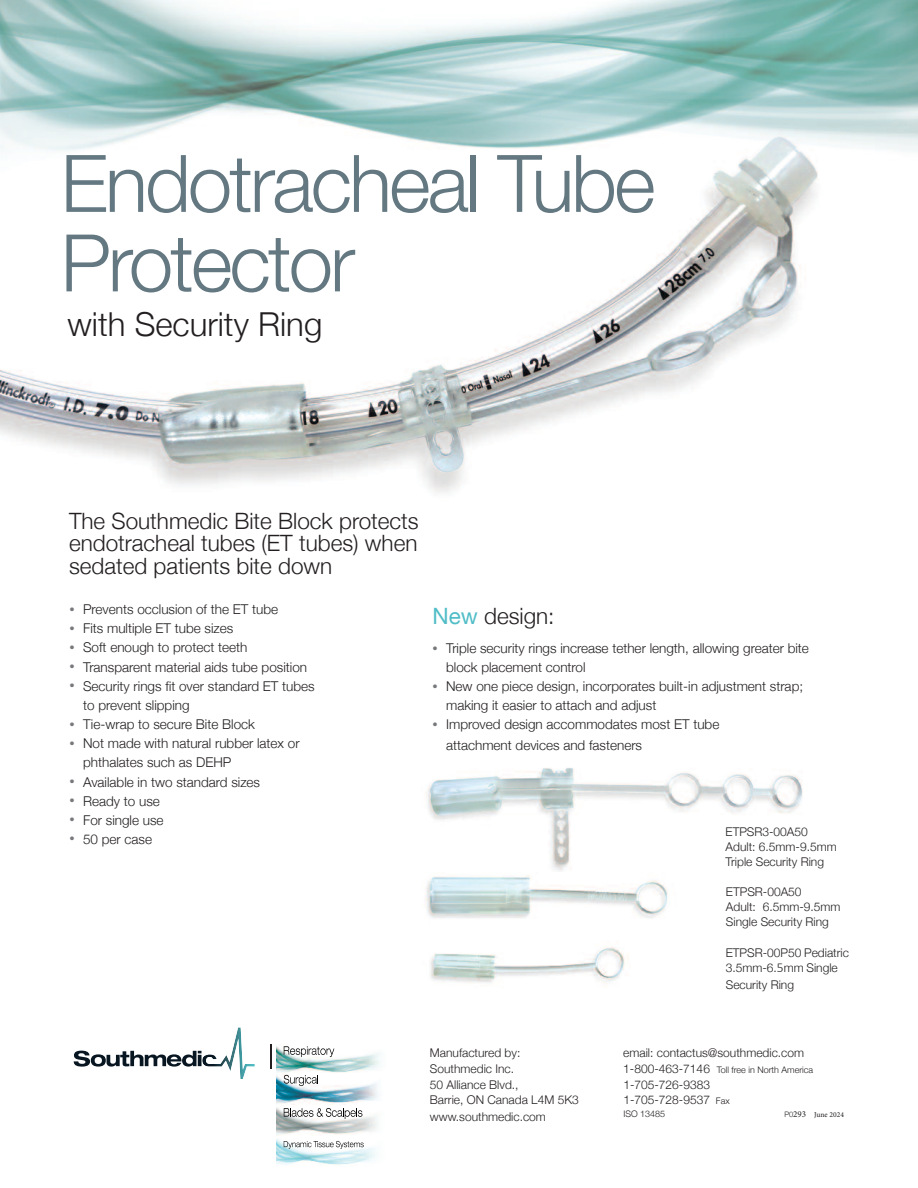
<style>
.page{position:relative;width:918px;height:1188px;background:#fff}
.page>*{position:absolute;margin:0;border:0;box-sizing:border-box;transform-origin:0 0}
.t1{font:300 79.5px/79.5px "Helvetica Neue";letter-spacing:-.035em;color:#647882}
.t2{font:300 33px "Helvetica Neue";color:#231f20}
.t3{font:300 22.5px/22.5px "Helvetica Neue";color:#231f20;text-align:justify}
.t4{font:300 13.5px/19.2px "Helvetica Neue";color:#231f20}
.t5{font:300 12px/15px "Helvetica Neue";color:#231f20}
.t6{font:300 9px "Helvetica Neue";color:#231f20}
.t7{font:7.5px "Minion Pro";letter-spacing:-.005em;color:#231f20}
.s1{font-size:10.5px;color:#76787b}
.s2{font-weight:400;color:#50bdc7}
.s3{font-family:"Calibri";font-size:13.5px}
.s4{font-size:12px}
.s5{font-size:9px}
.s6{font-family:"Helvetica Neue";font-weight:300}
</style>
<div class="page">
<img style="left:0;top:0;width:918px;height:493px">
<img style="left:427px;top:768px;width:376px;height:103px">
<img style="left:426px;top:875px;width:242px;height:108px">
<svg style="left:74px;top:1027px;width:181px;height:52px"></svg>
<img style="left:276px;top:1046px;width:105px;height:89px">
<svg style="left:284px;top:1075px;width:35px;height:11px"></svg>
<svg style="left:284px;top:1046px;width:50px;height:11px"></svg>
<svg style="left:284px;top:1108px;width:78px;height:11px"></svg>
<img style="left:276px;top:1139px;width:100px;height:26px">
<svg style="left:284px;top:1141px;width:80px;height:8px"></svg>
<svg style="left:270px;top:1044px;width:1px;height:24px"></svg>
<h1 class="t1" style="left:61px;top:151px;width:596px">Endotracheal Tube<br>Protector</h1>
<h2 class="t2" style="left:67px;top:312px;width:256px">with Security Ring</h2>
<h3 class="t3" style="left:69px;top:511px;width:351px">The Southmedic Bite Block protects endotracheal tubes (ET tubes) when sedated patients bite down</h3>
<p class="t4" style="left:69px;top:601px;width:210px"><span class="s1">•</span> Prevents occlusion of the ET tube</p>
<p class="t4" style="left:69px;top:620px;width:165px"><span class="s1">•</span> Fits multiple ET tube sizes</p>
<p class="t4" style="left:69px;top:639px;width:179px"><span class="s1">•</span> Soft enough to protect teeth</p>
<p class="t4" style="left:69px;top:659px;width:239px"><span class="s1">•</span> Transparent material aids tube position</p>
<p class="t4" style="left:83px;top:678px;width:233px;text-indent:-14px"><span class="s1">•</span> Security rings fit over standard ET tubes to prevent slipping</p>
<p class="t4" style="left:69px;top:716px;width:187px"><span class="s1">•</span> Tie-wrap to secure Bite Block</p>
<p class="t4" style="left:83px;top:735px;width:218px;text-indent:-14px"><span class="s1">•</span> Not made with natural rubber latex or phthalates such as DEHP</p>
<p class="t4" style="left:69px;top:773px;width:192px"><span class="s1">•</span> Available in two standard sizes</p>
<p class="t4" style="left:69px;top:793px;width:92px"><span class="s1">•</span> Ready to use</p>
<p class="t4" style="left:69px;top:812px;width:96px"><span class="s1">•</span> For single use</p>
<p class="t4" style="left:69px;top:831px;width:84px"><span class="s1">•</span> 50 per case</p>
<h3 class="t3" style="left:432px;top:607px;width:124px"><span class="s2">New</span> design:</h3>
<p class="t4" style="left:446px;top:639px;width:364px;text-indent:-14px"><span class="s1">•</span> Triple security rings increase tether length, allowing greater bite block placement control</p>
<p class="t4" style="left:446px;top:678px;width:359px;text-indent:-14px"><span class="s1">•</span> New one piece design, incorporates built-in adjustment strap; making it easier to attach and adjust</p>
<p class="t4" style="left:446px;top:715px;width:275px;line-height:20.5px;text-indent:-14px"><span class="s1">•</span> Improved design accommodates most ET tube attachment devices and fasteners</p>
<p class="t5" style="left:726px;top:826px;width:113px">ETPSR3-00A50<br>Adult: 6.5mm-9.5mm<br>Triple Security Ring</p>
<p class="t5" style="left:726px;top:885px;width:116px">ETPSR-00A50<br>Adult: 6.5mm-9.5mm<br>Single Security Ring</p>
<p class="t5" style="left:726px;top:947px;width:125px">ETPSR-00P50 Pediatric<br>3.5mm-6.<span class="s3">5</span>mm Single</p>
<p class="t5" style="left:726px;top:978px;width:70px">Security Ring</p>
<p class="t5" style="left:430px;top:1046px;width:150px;line-height:15.9px">Manufactured by:<br>Southmedic Inc.<br>50 Alliance Blvd.,<br>Barrie, ON Canada L4M 5K3 www.southmedic.com</p>
<p class="t5" style="left:623px;top:1047px;width:182px">email: contactus@southmedic.com</p>
<p class="t6" style="left:623px;top:1066px;width:191px"><span class="s4">1-800-463-7146</span> Toll free in North America</p>
<p class="t5" style="left:623px;top:1078px;width:108px;line-height:15.8px">1-705-726-9383<br>1-705-728-9537 <span class="s5">Fax</span></p>
<p class="t6" style="left:623px;top:1111px;width:43px">ISO 13485</p>
<p class="t7" style="left:784px;top:1109px;width:61px"><span class="s6">P0</span><span class="s5">293</span> June 2024</p>
</div>
